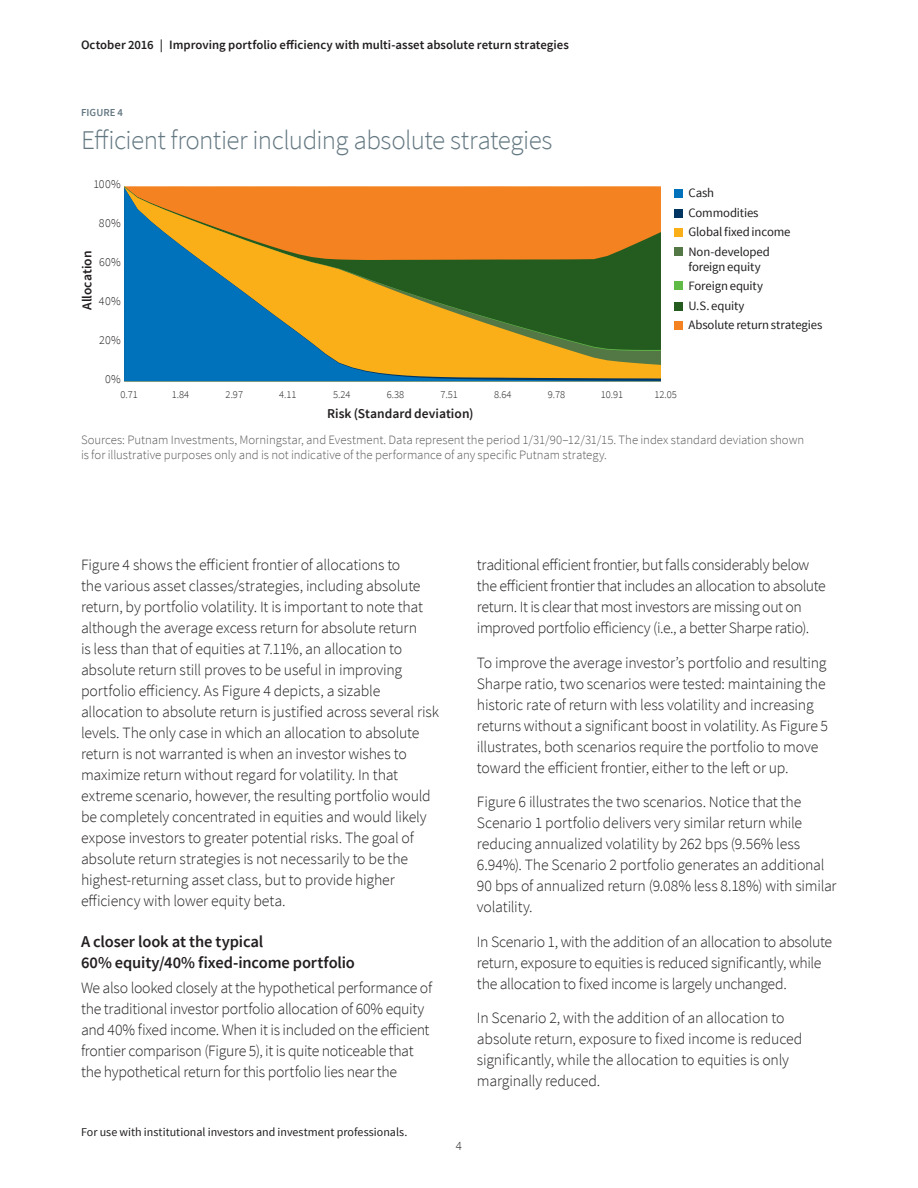
<style>
.page{position:relative;width:918px;height:1188px;background:#fff}
.page>*{position:absolute;margin:0;border:0;box-sizing:border-box;transform-origin:0 0}
.Chart_title{font:300 27px "Source Sans Pro";letter-spacing:-.02em;color:#647882}
.Subhead{font:600 16.5px/21px "Source Sans Pro";letter-spacing:-.01em;color:#231f20}
.Body{font:300 15.75px/21px "Source Sans Pro";letter-spacing:-.015em;color:#231f20}
.t1{font:600 13.5px "Source Sans Pro";color:#231f20}
.Footnote{font:300 12.75px/15px "Source Sans Pro";color:#57585a}
.t2{font:12.75px/19.5px "Source Sans Pro";letter-spacing:-.01em;color:#231f20}
.t3{font:600 12.75px "Source Sans Pro";color:#231f20}
.t4{font:300 12.75px "Source Sans Pro";color:#231f20}
.Body-2{font:12px "Source Sans Pro";color:#231f20}
.t5{font:300 12px "Source Sans Pro";letter-spacing:.02em;color:#231f20}
.Figure{font:600 10.65px "Source Sans Pro";letter-spacing:.005em;color:#647882}
.t6{font:300 10.5px "Source Sans Pro";color:#231f20}
</style>
<div class="page">
<svg style="left:124px;top:187px;width:537px;height:194px;background:#948140"></svg>
<div style="left:674px;top:189px;width:9px;height:9px;background:#0072bc"></div>
<div style="left:674px;top:209px;width:9px;height:8px;background:#003562"></div>
<div style="left:674px;top:228px;width:9px;height:9px;background:#faaf18"></div>
<div style="left:674px;top:247px;width:9px;height:9px;background:#537745"></div>
<div style="left:674px;top:282px;width:9px;height:8px;background:#60bb46"></div>
<div style="left:674px;top:302px;width:9px;height:8px;background:#245b1f"></div>
<div style="left:674px;top:321px;width:9px;height:9px;background:#f58220"></div>
<p class="t3" style="left:81px;top:37px;width:489px">October 2016 | Improving portfolio efficiency with multi-asset absolute return strategies</p>
<p class="Figure" style="left:81px;top:106px;width:44px">FIGURE 4</p>
<p class="Chart_title" style="left:81px;top:124px;width:473px">Efficient frontier including absolute strategies</p>
<p class="t5" style="left:93px;top:176px;width:29px">100%</p>
<p class="t5" style="left:99px;top:215px;width:23px">80%</p>
<p class="t1" style="left:78px;top:310px;width:61px;rotate:-90deg">Allocation</p>
<p class="t5" style="left:99px;top:254px;width:23px">60%</p>
<p class="t5" style="left:99px;top:293px;width:23px">40%</p>
<p class="t5" style="left:99px;top:332px;width:23px">20%</p>
<p class="t2" style="left:688px;top:183px;width:104px">Cash<br>Commodities<br>Global fixed income<br>Non-developed</p>
<p class="t2" style="left:688px;top:257px;width:136px">foreign equity<br>Foreign equity<br>U.S. equity<br>Absolute return strategies</p>
<p class="t5" style="left:105px;top:371px;width:17px">0%</p>
<p class="t6" style="left:121px;top:388px;width:19px">0.71</p>
<p class="t6" style="left:172px;top:388px;width:19px">1.84</p>
<p class="t6" style="left:226px;top:388px;width:19px">2.97</p>
<p class="t6" style="left:279px;top:388px;width:19px">4.11</p>
<p class="t6" style="left:333px;top:388px;width:19px">5.24</p>
<p class="t6" style="left:387px;top:388px;width:19px">6.38</p>
<p class="t6" style="left:440px;top:388px;width:19px">7.51</p>
<p class="t6" style="left:494px;top:388px;width:19px">8.64</p>
<p class="t6" style="left:548px;top:388px;width:19px">9.78</p>
<p class="t6" style="left:601px;top:388px;width:24px">10.91</p>
<p class="t6" style="left:654px;top:388px;width:24px">12.05</p>
<p class="t1" style="left:327px;top:405px;width:148px">Risk (Standard deviation)</p>
<p class="Footnote" style="left:81px;top:433px;width:725px">Sources: Putnam Investments, Morningstar, and Evestment. Data represent the period 1/31/90–12/31/15. The index standard deviation shown is for illustrative purposes only and is not indicative of the performance of any specific Putnam strategy.</p>
<p class="Body" style="left:81px;top:555px;width:360px">Figure 4 shows the efficient frontier of allocations to<br>the various asset classes/strategies, including absolute return, by portfolio volatility. It is important to note that although the average excess return for absolute return<br>is less than that of equities at 7.11%, an allocation to absolute return still proves to be useful in improving portfolio efficiency. As Figure 4 depicts, a sizable allocation to absolute return is justified across several risk levels. The only case in which an allocation to absolute return is not warranted is when an investor wishes to maximize return without regard for volatility. In that extreme scenario, however, the resulting portfolio would be completely concentrated in equities and would likely expose investors to greater potential risks. The goal of absolute return strategies is not necessarily to be the highest-returning asset class, but to provide higher efficiency with lower equity beta.</p>
<p class="Subhead" style="left:81px;top:932px;width:276px">A closer look at the typical<br>60% equity/40% fixed-income portfolio</p>
<p class="Body" style="left:81px;top:977px;width:353px">We also looked closely at the hypothetical performance of the traditional investor portfolio allocation of 60% equity and 40% fixed income. When it is included on the efficient frontier comparison (Figure 5), it is quite noticeable that the hypothetical return for this portfolio lies near the</p>
<p class="Body-2" style="left:81px;top:1124px;width:328px">For use with institutional investors and investment professionals.</p>
<p class="Body" style="left:477px;top:555px;width:350px">traditional efficient frontier, but falls considerably below the efficient frontier that includes an allocation to absolute return. It is clear that most investors are missing out on improved portfolio efficiency (i.e., a better Sharpe ratio).</p>
<p class="Body" style="left:477px;top:652px;width:353px">To improve the average investor’s portfolio and resulting Sharpe ratio, two scenarios were tested: maintaining the historic rate of return with less volatility and increasing returns without a significant boost in volatility. As Figure 5 illustrates, both scenarios require the portfolio to move toward the efficient frontier, either to the left or up.</p>
<p class="Body" style="left:477px;top:792px;width:361px">Figure 6 illustrates the two scenarios. Notice that the Scenario 1 portfolio delivers very similar return while reducing annualized volatility by 262 bps (9.56% less 6.94%). The Scenario 2 portfolio generates an additional 90 bps of annualized return (9.08% less 8.18%) with similar volatility.</p>
<p class="Body" style="left:477px;top:931px;width:357px">In Scenario 1, with the addition of an allocation to absolute return, exposure to equities is reduced significantly, while the allocation to fixed income is largely unchanged.</p>
<p class="Body" style="left:477px;top:1008px;width:327px">In Scenario 2, with the addition of an allocation to absolute return, exposure to fixed income is reduced significantly, while the allocation to equities is only marginally reduced.</p>
<p class="t4" style="left:456px;top:1138px;width:8px">4</p>
</div>
